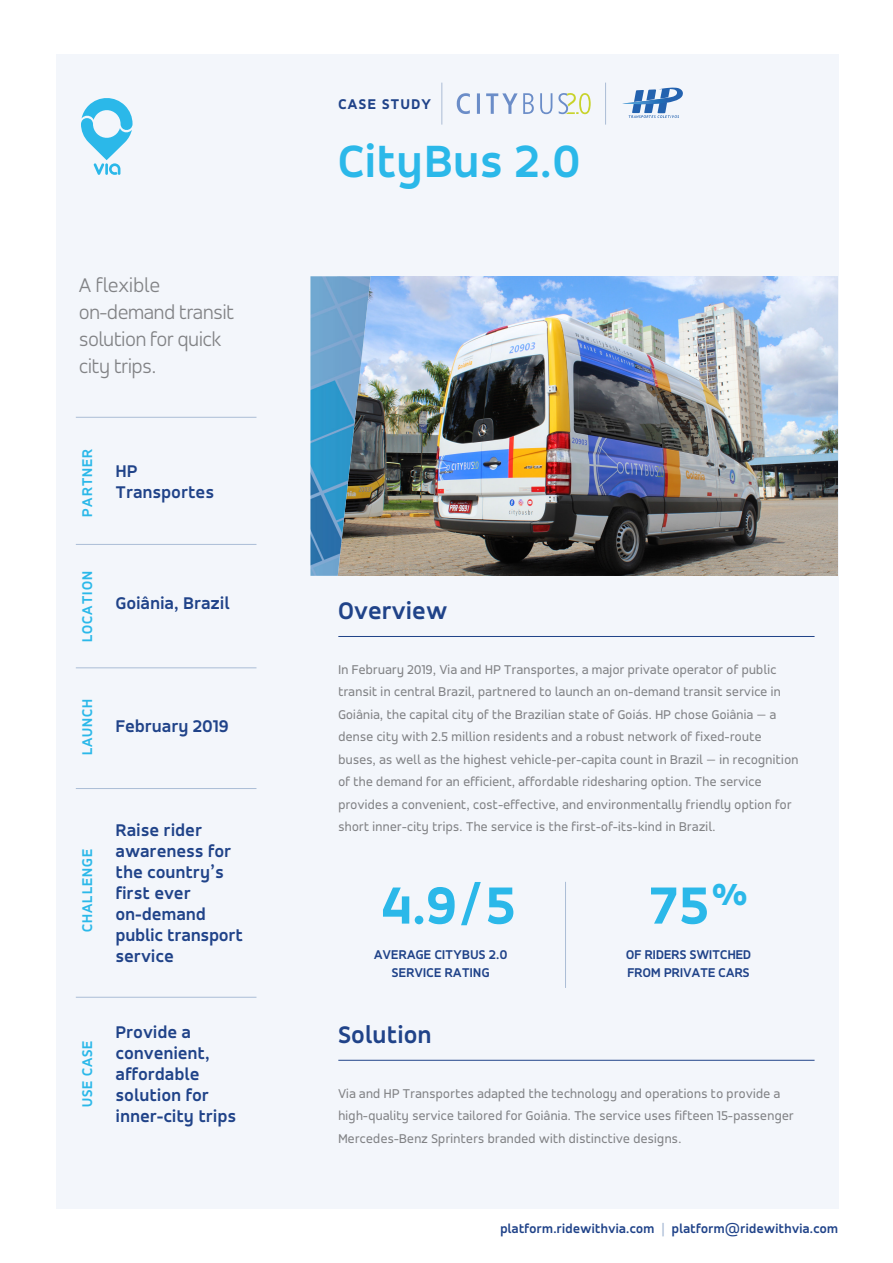
<style>
.page{position:relative;width:893px;height:1263px;background:#fff}
.page>*{position:absolute;margin:0;border:0;box-sizing:border-box;transform-origin:0 0}
.t1{font:800 55.5px "Accord";color:#2bb8e9}
.t2{font:700 48px "Accord";letter-spacing:.03em;color:#2bb8e9}
.t3{font:700 25.5px "Accord";letter-spacing:.03em;color:#204389}
.t4{font:300 21px/27px "Accord";color:#818285}
.t5{font:700 18px/21px "Accord";letter-spacing:.03em;color:#204389}
.t6{font:700 15px "Accord";letter-spacing:.08em;color:#2bb8e9}
.t7{font:800 15px "Accord";letter-spacing:.1em;color:#204389}
.t8{font:13.5px/22.5px "Accord";letter-spacing:.03em;color:#818285}
.t9{font:700 13.5px/18px "Accord";letter-spacing:.03em;color:#204389;text-align:center}
.s1{color:#abbdd6}
</style>
<div class="page">
<div style="left:56px;top:55px;width:783px;height:1154px;background:#f3f6fb"></div>
<hr style="left:76px;top:417px;width:180px;height:1px;background:#abbdd6">
<hr style="left:76px;top:544px;width:180px;height:1px;background:#abbdd6">
<hr style="left:442px;top:83px;width:1px;height:42px;background:#abbdd6">
<hr style="left:605px;top:83px;width:1px;height:42px;background:#abbdd6">
<hr style="left:76px;top:788px;width:180px;height:1px;background:#abbdd6">
<hr style="left:76px;top:668px;width:180px;height:1px;background:#abbdd6">
<hr style="left:76px;top:997px;width:180px;height:1px;background:#abbdd6">
<hr style="left:338px;top:636px;width:476px;height:1px;background:#204389">
<hr style="left:565px;top:882px;width:1px;height:106px;background:#abbdd6">
<img style="left:371px;top:276px;width:467px;height:300px">
<img style="left:310px;top:276px;width:61px;height:300px">
<hr style="left:338px;top:1060px;width:476px;height:1px;background:#204389">
<svg style="left:81px;top:98px;width:52px;height:77px"></svg>
<svg style="left:622px;top:88px;width:61px;height:30px"></svg>
<svg style="left:457px;top:93px;width:134px;height:21px"></svg>
<h3 class="t4" style="left:79px;top:272px;width:156px">A flexible on-demand transit solution for quick city trips.</h3>
<p class="t6" style="left:79px;top:516px;width:69px;rotate:-90deg">PARTNER</p>
<p class="t6" style="left:79px;top:642px;width:73px;rotate:-90deg">LOCATION</p>
<p class="t6" style="left:79px;top:755px;width:57px;rotate:-90deg">LAUNCH</p>
<h3 class="t5" style="left:116px;top:460px;width:99px">HP<br>Transportes</h3>
<h3 class="t5" style="left:116px;top:593px;width:115px">Goiânia, Brazil</h3>
<h3 class="t5" style="left:116px;top:716px;width:114px">February 2019</h3>
<p class="t6" style="left:79px;top:932px;width:84px;rotate:-90deg">CHALLENGE</p>
<h3 class="t5" style="left:116px;top:820px;width:128px">Raise rider awareness for the country’s first ever on-demand public transport service</h3>
<p class="t6" style="left:79px;top:1107px;width:68px;rotate:-90deg">USE CASE</p>
<h3 class="t5" style="left:116px;top:1022px;width:122px">Provide a convenient, affordable solution for inner-city trips</h3>
<p class="t7" style="left:338px;top:96px;width:94px">CASE STUDY</p>
<h2 class="t2" style="left:338px;top:134px;width:243px">CityBus 2.0</h2>
<h3 class="t3" style="left:338px;top:596px;width:110px">Overview</h3>
<p class="t8" style="left:338px;top:658px;width:461px">In February 2019, Via and HP Transportes, a major private operator of public transit in central Brazil, partnered to launch an on-demand transit service in Goiânia, the capital city of the Brazilian state of Goiás. HP chose Goiânia — a dense city with 2.5 million residents and a robust network of fixed-route buses, as well as the highest vehicle-per-capita count in Brazil — in recognition of the demand for an efficient, affordable ridesharing option. The service provides a convenient, cost-effective, and environmentally friendly option for short inner-city trips. The service is the first-of-its-kind in Brazil.</p>
<h1 class="t1" style="left:382px;top:873px;width:134px">4.9/5</h1>
<h1 class="t1" style="left:650px;top:873px;width:99px">75<sup>%</sup></h1>
<p class="t9" style="left:374px;top:946px;width:135px">AVERAGE CITYBUS 2.0<br>SERVICE RATING</p>
<p class="t9" style="left:626px;top:946px;width:126px;text-align:left">OF RIDERS SWITCHED<br>FROM PRIVATE CARS</p>
<h3 class="t3" style="left:338px;top:1020px;width:94px">Solution</h3>
<p class="t8" style="left:338px;top:1082px;width:457px">Via and HP Transportes adapted the technology and operations to provide a high-quality service tailored for Goiânia. The service uses fifteen 15-passenger<br>Mercedes-Benz Sprinters branded with distinctive designs.</p>
<p class="t9" style="left:500px;top:1219px;width:339px">platform.ridewithvia.com <span class="s1">|</span> platform@ridewithvia.com</p>
</div>
